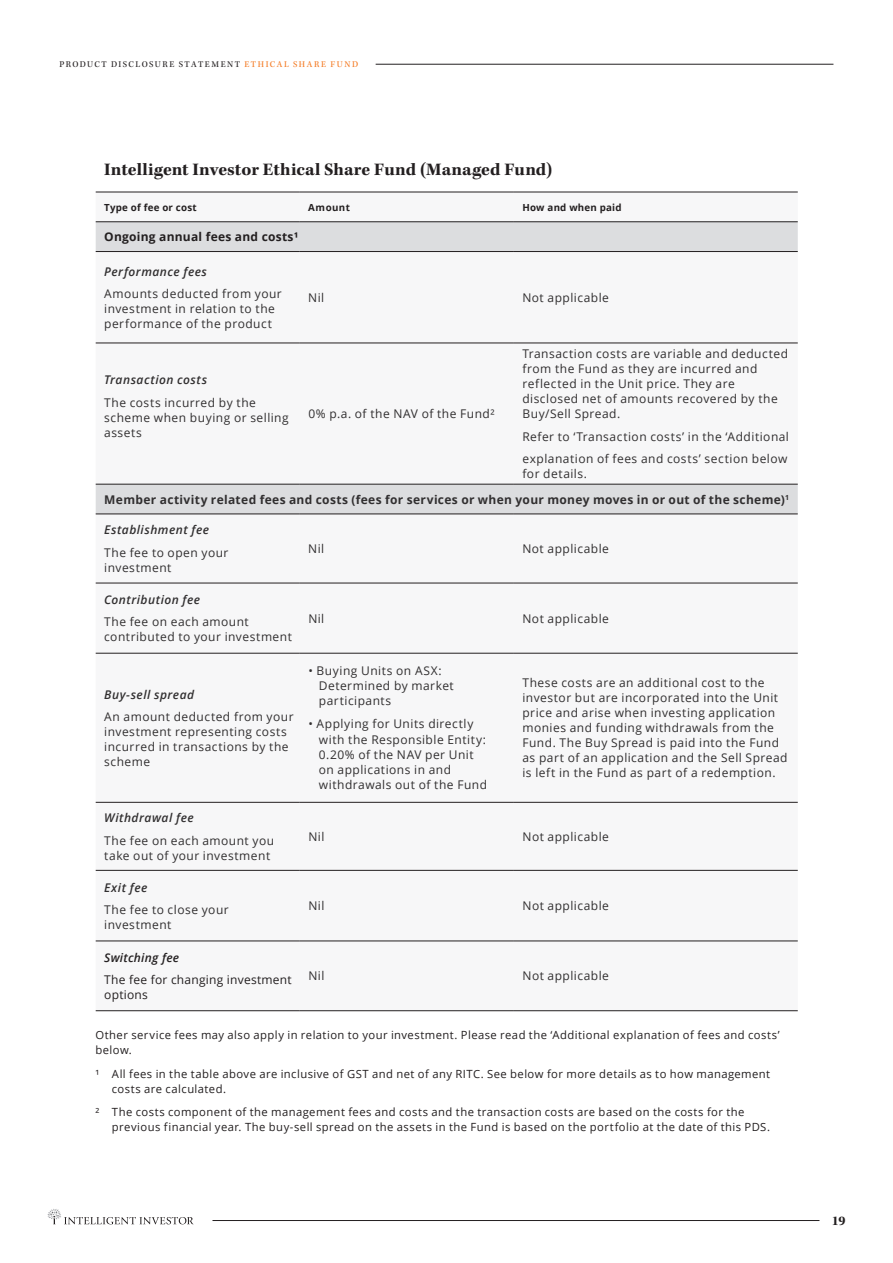
<style>
.page{position:relative;width:893px;height:1263px;background:#fff}
.page>*{position:absolute;margin:0;border:0;box-sizing:border-box;transform-origin:0 0}
.t1{font:700 18px "Kepler Std";letter-spacing:.005em;color:#231f20}
.t2{font:700 13.5px "Kepler Std";color:#231f20}
.t3{font:12px/15px "Open Sans";letter-spacing:.04em;color:#312f30}
.t4{font:700 12px/25.5px "Open Sans";letter-spacing:.025em;color:#312f30}
.t5{font:italic 600 12px "Open Sans";letter-spacing:.04em;color:#312f30}
.t6{font:12px/15px "Open Sans";letter-spacing:.02em;color:#231f20}
.t7{font:700 12px "Open Sans";letter-spacing:.02em;color:#231f20}
.t8{font:italic 600 12px "Open Sans";letter-spacing:.02em;color:#231f20}
.t9{font:11.25px/15px "Open Sans";letter-spacing:.04em;color:#231f20}
.t10{font:700 9.75px "Open Sans";letter-spacing:.02em;color:#231f20}
.t11{font:9px "Kepler Std";letter-spacing:.16em;color:#231f20}
.s1{color:#f47921}
.s2{font-weight:400}
</style>
<div class="page">
<hr style="left:376px;top:64px;width:457px;height:1px;background:#231f20">
<hr style="left:212px;top:1220px;width:607px;height:1px;background:#231f20">
<svg style="left:47px;top:1209px;width:146px;height:15px"></svg>
<svg style="left:96px;top:582px;width:702px;height:359px"></svg>
<svg style="left:96px;top:222px;width:702px;height:292px"></svg>
<hr style="left:96px;top:221px;width:204px;height:1px;background:#231f20">
<hr style="left:300px;top:221px;width:214px;height:1px;background:#231f20">
<hr style="left:514px;top:221px;width:284px;height:1px;background:#231f20">
<hr style="left:96px;top:251px;width:204px;height:1px;background:#231f20">
<hr style="left:300px;top:251px;width:214px;height:1px;background:#231f20">
<hr style="left:514px;top:251px;width:284px;height:1px;background:#231f20">
<hr style="left:96px;top:343px;width:204px;height:1px;background:#231f20">
<hr style="left:300px;top:343px;width:214px;height:1px;background:#231f20">
<hr style="left:514px;top:343px;width:284px;height:1px;background:#231f20">
<hr style="left:96px;top:484px;width:204px;height:1px;background:#231f20">
<hr style="left:300px;top:484px;width:214px;height:1px;background:#231f20">
<hr style="left:514px;top:484px;width:284px;height:1px;background:#231f20">
<hr style="left:96px;top:514px;width:204px;height:1px;background:#231f20">
<hr style="left:300px;top:514px;width:214px;height:1px;background:#231f20">
<hr style="left:514px;top:514px;width:284px;height:1px;background:#231f20">
<hr style="left:96px;top:583px;width:204px;height:1px;background:#231f20">
<hr style="left:300px;top:583px;width:214px;height:1px;background:#231f20">
<hr style="left:514px;top:583px;width:284px;height:1px;background:#231f20">
<hr style="left:96px;top:653px;width:204px;height:1px;background:#231f20">
<hr style="left:300px;top:653px;width:214px;height:1px;background:#231f20">
<hr style="left:514px;top:653px;width:284px;height:1px;background:#231f20">
<hr style="left:96px;top:802px;width:204px;height:1px;background:#231f20">
<hr style="left:300px;top:802px;width:214px;height:1px;background:#231f20">
<hr style="left:514px;top:802px;width:284px;height:1px;background:#231f20">
<hr style="left:96px;top:870px;width:204px;height:1px;background:#231f20">
<hr style="left:300px;top:870px;width:214px;height:1px;background:#231f20">
<hr style="left:514px;top:870px;width:284px;height:1px;background:#231f20">
<hr style="left:96px;top:941px;width:204px;height:1px;background:#231f20">
<hr style="left:300px;top:941px;width:214px;height:1px;background:#231f20">
<hr style="left:514px;top:941px;width:284px;height:1px;background:#231f20">
<hr style="left:96px;top:192px;width:204px;height:1px;background:#231f20">
<hr style="left:300px;top:192px;width:214px;height:1px;background:#231f20">
<hr style="left:514px;top:192px;width:284px;height:1px;background:#231f20">
<hr style="left:96px;top:1010px;width:204px;height:1px;background:#231f20">
<hr style="left:300px;top:1010px;width:214px;height:1px;background:#231f20">
<hr style="left:514px;top:1010px;width:284px;height:1px;background:#231f20">
<p class="t11" style="left:60px;top:59px;width:300px">PRODUCT DISCLOSURE STATEMENT <span class="s1">ETHICAL SHARE FUND</span></p>
<h1 class="t1" style="left:104px;top:159px;width:450px">Intelligent Investor Ethical Share Fund (Managed Fund)</h1>
<p class="t10" style="left:104px;top:200px;width:94px">Type of fee or cost</p>
<p class="t10" style="left:308px;top:200px;width:43px">Amount</p>
<p class="t10" style="left:522px;top:200px;width:101px">How and when paid</p>
<p class="t7" style="left:104px;top:228px;width:196px">Ongoing annual fees and costs¹</p>
<p class="t5" style="left:104px;top:263px;width:104px">Performance fees</p>
<p class="t3" style="left:104px;top:286px;width:179px">Amounts deducted from your investment in relation to the performance of the product</p>
<p class="t3" style="left:308px;top:290px;width:18px">Nil</p>
<p class="t3" style="left:522px;top:290px;width:88px">Not applicable</p>
<p class="t3" style="left:522px;top:346px;width:267px">Transaction costs are variable and deducted from the Fund as they are incurred and reflected in the Unit price. They are disclosed net of amounts recovered by the Buy/Sell Spread.</p>
<p class="t3" style="left:522px;top:425px;width:268px;line-height:22.5px">Refer to ‘Transaction costs’ in the ‘Additional explanation of fees and costs’ section below</p>
<p class="t4" style="left:104px;top:461px;width:686px;text-indent:418px"><span class="s2">for details.<br></span>Member activity related fees and costs (fees for services or when your money moves in or out of the scheme)<sup>1</sup></p>
<p class="t5" style="left:104px;top:522px;width:106px">Establishment fee</p>
<p class="t3" style="left:104px;top:545px;width:126px">The fee to open your investment</p>
<p class="t3" style="left:308px;top:541px;width:18px">Nil</p>
<p class="t3" style="left:522px;top:541px;width:88px">Not applicable</p>
<p class="t5" style="left:104px;top:591px;width:98px">Contribution fee</p>
<p class="t3" style="left:104px;top:614px;width:189px">The fee on each amount contributed to your investment</p>
<p class="t3" style="left:308px;top:610px;width:18px">Nil</p>
<p class="t3" style="left:522px;top:610px;width:88px">Not applicable</p>
<p class="t5" style="left:104px;top:372px;width:104px">Transaction costs</p>
<p class="t3" style="left:104px;top:395px;width:186px">The costs incurred by the scheme when buying or selling assets</p>
<p class="t3" style="left:308px;top:406px;width:188px">0% p.a. of the NAV of the Fund²</p>
<p class="t5" style="left:104px;top:686px;width:92px">Buy-sell spread</p>
<p class="t3" style="left:104px;top:709px;width:191px">An amount deducted from your investment representing costs incurred in transactions by the scheme</p>
<p class="t3" style="left:319px;top:663px;width:136px;text-indent:-10px">• Buying Units on ASX:<br>Determined by market participants</p>
<p class="t3" style="left:319px;top:715px;width:169px;line-height:16.5px;text-indent:-10px">• Applying for Units directly with the Responsible Entity:</p>
<p class="t3" style="left:319px;top:747px;width:170px">0.20% of the NAV per Unit on applications in and withdrawals out of the Fund</p>
<p class="t3" style="left:522px;top:675px;width:267px">These costs are an additional cost to the investor but are incorporated into the Unit price and arise when investing application monies and funding withdrawals from the Fund. The Buy Spread is paid into the Fund as part of an application and the Sell Spread is left in the Fund as part of a redemption.</p>
<p class="t5" style="left:104px;top:810px;width:91px">Withdrawal fee</p>
<p class="t3" style="left:104px;top:832px;width:171px">The fee on each amount you take out of your investment</p>
<p class="t3" style="left:308px;top:829px;width:18px">Nil</p>
<p class="t3" style="left:522px;top:829px;width:88px">Not applicable</p>
<p class="t5" style="left:104px;top:879px;width:45px">Exit fee</p>
<p class="t3" style="left:104px;top:902px;width:126px">The fee to close your investment</p>
<p class="t3" style="left:308px;top:898px;width:18px">Nil</p>
<p class="t3" style="left:522px;top:898px;width:88px">Not applicable</p>
<p class="t8" style="left:104px;top:949px;width:76px">Switching fee</p>
<p class="t6" style="left:104px;top:972px;width:189px">The fee for changing investment options</p>
<p class="t3" style="left:308px;top:968px;width:18px">Nil</p>
<p class="t3" style="left:522px;top:968px;width:88px">Not applicable</p>
<p class="t9" style="left:95px;top:1027px;width:686px">Other service fees may also apply in relation to your investment. Please read the ‘Additional explanation of fees and costs’ below.</p>
<p class="t9" style="left:112px;top:1066px;width:660px;text-indent:-17px">¹ All fees in the table above are inclusive of GST and net of any RITC. See below for more details as to how management costs are calculated.</p>
<p class="t9" style="left:112px;top:1104px;width:660px;text-indent:-17px">² The costs component of the management fees and costs and the transaction costs are based on the costs for the previous financial year. The buy-sell spread on the assets in the Fund is based on the portfolio at the date of this PDS.</p>
<p class="t2" style="left:832px;top:1213px;width:15px">19</p>
</div>
